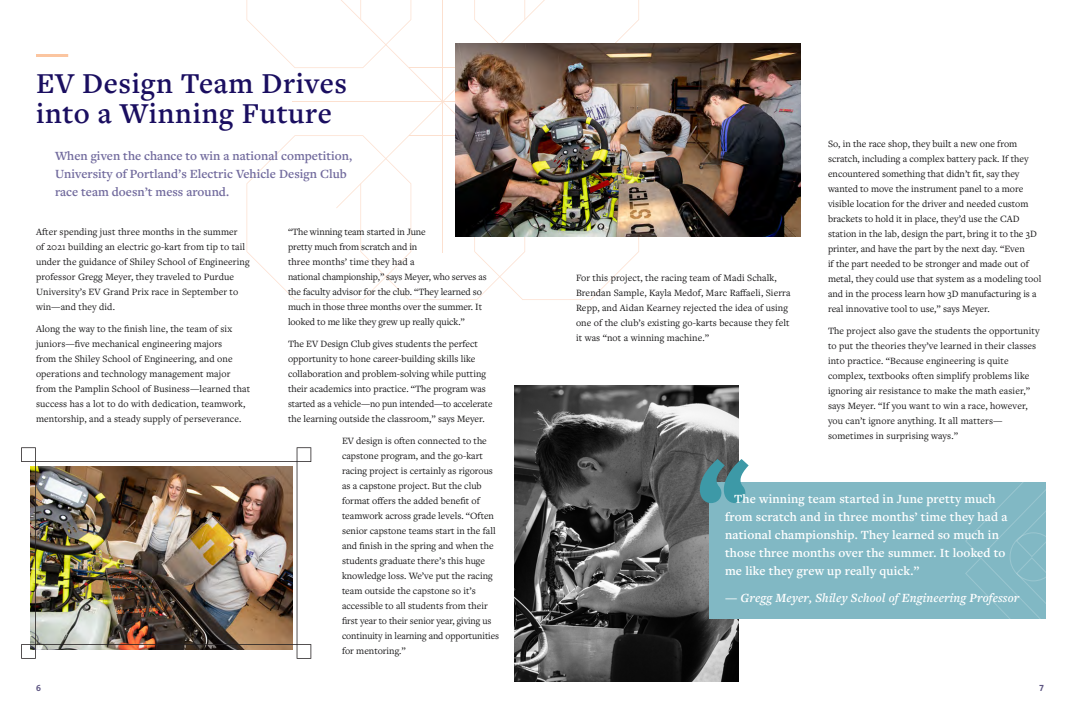
<style>
.page{position:relative;width:1080px;height:720px;background:#fff}
.page>*{position:absolute;margin:0;border:0;box-sizing:border-box;transform-origin:0 0}
.t1{font:600 30px/30px "Freight Text Pro";letter-spacing:.02em;color:#1a0e60}
.t2{font:600 13px/18px "Freight Text Pro";letter-spacing:.01em;color:#fff}
.t3{font:600 13px/18px "Freight Text Pro";color:#716a9d}
.t4{font:italic 600 13px "Freight Text Pro";letter-spacing:.01em;color:#fff}
.t5{font:10px/15px "Freight Text Pro";color:#161516}
.t6{font:700 9px "The Sans B W7";color:#5d5582}
</style>
<div class="page">
<hr style="left:292px;top:101px;width:301px;height:1px;background:#f9b188">
<svg style="left:336px;top:0;width:119px;height:135px"></svg>
<hr style="left:409px;top:67px;width:68px;height:1px;background:#f9b188">
<svg style="left:246px;top:135px;width:393px;height:165px"></svg>
<svg style="left:474px;top:0;width:165px;height:43px"></svg>
<svg style="left:246px;top:0;width:165px;height:68px"></svg>
<hr style="left:36px;top:54px;width:32px;height:3px;background:#fbc5a0">
<img style="left:455px;top:43px;width:346px;height:194px">
<img style="left:514px;top:386px;width:225px;height:295px">
<div style="left:709px;top:482px;width:336px;height:137px;background:#81b8c4"></div>
<svg style="left:965px;top:482px;width:81px;height:137px"></svg>
<svg style="left:692px;top:459px;width:57px;height:44px;background:#568b94"></svg>
<img style="left:21px;top:447px;width:290px;height:212px">
<h1 class="t1" style="left:36px;top:67px;width:313px">EV Design Team Drives into a Winning Future</h1>
<h2 class="t3" style="left:55px;top:147px;width:299px">When given the chance to win a national competition,<br>University of Portland’s Electric Vehicle Design Club race team doesn’t mess around.</h2>
<p class="t5" style="left:36px;top:224px;width:215px">After spending just three months in the summer<br>of 2021 building an electric go-kart from tip to tail under the guidance of Shiley School of Engineering professor Gregg Meyer, they traveled to Purdue University’s EV Grand Prix race in September to win—and they did.</p>
<p class="t5" style="left:36px;top:321px;width:216px">Along the way to the finish line, the team of six juniors—five mechanical engineering majors<br>from the Shiley School of Engineering, and one operations and technology management major from the Pamplin School of Business—learned that success has a lot to do with dedication, teamwork, mentorship, and a steady supply of perseverance.</p>
<p class="t5" style="left:288px;top:224px;width:200px">“The winning team started in June<br>pretty much from scratch and in<br>three months’ time they had a<br>national championship,” says Meyer, who serves as the faculty advisor for the club. “They learned so much in those three months over the summer. It looked to me like they grew up really quick.”</p>
<p class="t5" style="left:288px;top:336px;width:206px">The EV Design Club gives students the perfect opportunity to hone career-building skills like collaboration and problem-solving while putting their academics into practice. “The program was started as a vehicle—no pun intended—to accelerate the learning outside the classroom,” says Meyer.</p>
<p class="t5" style="left:342px;top:433px;width:159px">EV design is often connected to the capstone program, and the go-kart racing project is certainly as rigorous as a capstone project. But the club format offers the added benefit of teamwork across grade levels. “Often senior capstone teams start in the fall and finish in the spring and when the students graduate there’s this huge knowledge loss. We’ve put the racing team outside the capstone so it’s accessible to all students from their first year to their senior year, giving us continuity in learning and opportunities for mentoring.”</p>
<p class="t5" style="left:576px;top:270px;width:216px">For this project, the racing team of Madi Schalk, Brendan Sample, Kayla Medof, Marc Raffaeli, Sierra Repp, and Aidan Kearney rejected the idea of using one of the club’s existing go-karts because they felt it was “not a winning machine.”</p>
<p class="t5" style="left:828px;top:136px;width:215px">So, in the race shop, they built a new one from scratch, including a complex battery pack. If they encountered something that didn’t fit, say they wanted to move the instrument panel to a more visible location for the driver and needed custom brackets to hold it in place, they’d use the CAD station in the lab, design the part, bring it to the 3D printer, and have the part by the next day. “Even<br>if the part needed to be stronger and made out of metal, they could use that system as a modeling tool and in the process learn how 3D manufacturing is a real innovative tool to use,” says Meyer.</p>
<p class="t5" style="left:828px;top:323px;width:213px">The project also gave the students the opportunity to put the theories they’ve learned in their classes into practice. “Because engineering is quite complex, textbooks often simplify problems like ignoring air resistance to make the math easier,” says Meyer. “If you want to win a race, however, you can’t ignore anything. It all matters— sometimes in surprising ways.”</p>
<h2 class="t2" style="left:725px;top:489px;width:284px;text-indent:9px">The winning team started in June pretty much from scratch and in three months’ time they had a national championship. They learned so much in those three months over the summer. It looked to me like they grew up really quick.”</h2>
<h2 class="t4" style="left:725px;top:589px;width:296px">— Gregg Meyer, Shiley School of Engineering Professor</h2>
<p class="t6" style="left:36px;top:682px;width:6px">6</p>
<p class="t6" style="left:1039px;top:682px;width:6px">7</p>
</div>
